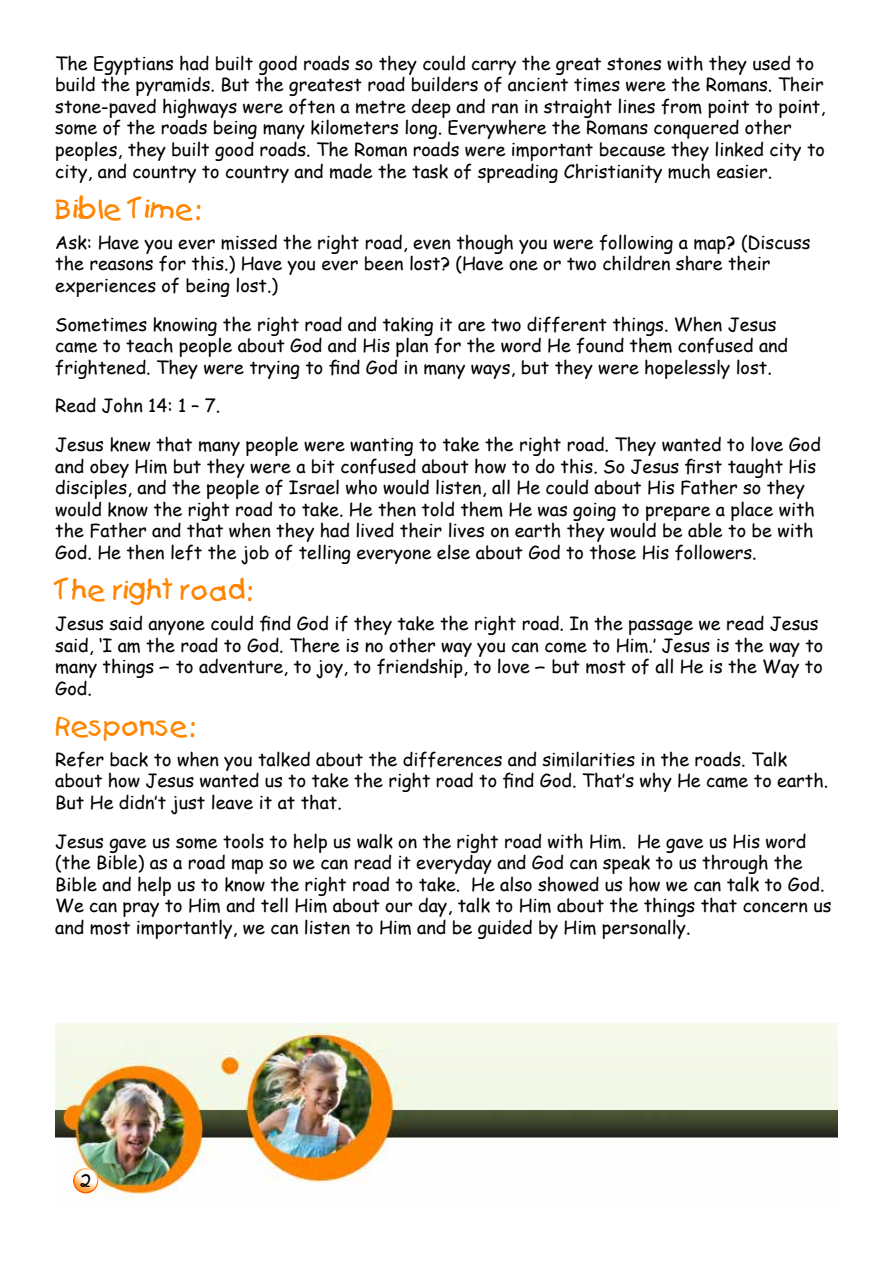
<style>
.page{position:relative;width:893px;height:1263px;background:#fff}
.page>*{position:absolute;margin:0;border:0;box-sizing:border-box;transform-origin:0 0}
.t1{font:27px "Kids Plain";color:#ff8500}
.t2{font:18px/21.6px "Comic Sans MS";color:#000}
.t3{font:18px "Kids Plain";color:#000}
.s1{font-family:"Kids Plain"}
</style>
<div class="page">
<img style="left:55px;top:1023px;width:783px;height:176px">
<div style="left:72px;top:1166px;width:29px;height:20px;background:#fff;opacity:.75"></div>
<div style="left:72px;top:1170px;width:29px;height:25px;background:#ff8500;opacity:.75"></div>
<p class="t2" style="left:55px;top:52px;width:772px">The Egyptians had built good roads so they could carry the great stones with they used to build the pyramids. But the greatest road builders of ancient times were the Romans. Their stone-paved highways were often a metre deep and ran in straight lines from point to point, some of the roads being many kilometers long. Everywhere the Romans conquered other peoples, they built good roads. The Roman roads were important because they linked city to city, and country to country and made the task of spreading Christianity much easier.</p>
<h1 class="t1" style="left:55px;top:192px;width:145px">Bible Time:</h1>
<p class="t2" style="left:55px;top:231px;width:757px">Ask: Have you ever missed the right road, even though you were following a map? (Discuss the reasons for this.) Have you ever been lost? (Have one or two children share their experiences of being lost.)</p>
<p class="t2" style="left:55px;top:313px;width:734px">Sometimes knowing the right road and taking it are two different things. When Jesus came to teach people about God and His plan for the word He found them confused and frightened. They were trying to find God in many ways, but they were hopelessly lost.</p>
<p class="t2" style="left:55px;top:386px;width:767px;line-height:38.5px">Read John 14: 1 – 7.<br>Jesus knew that many people were wanting to take the right road. They wanted to love God</p>
<p class="t2" style="left:55px;top:455px;width:762px">and obey Him but they were a bit confused about how to do this. So Jesus first taught His disciples, and the people of Israel who would listen, all He could about His Father so they would know the right road to take. He then told them He was going to prepare a place with the Father and that when they had lived their lives on earth they would be able to be with God. He then left the job of telling everyone else about God to those His followers.</p>
<h1 class="t1" style="left:55px;top:573px;width:197px">The right road:</h1>
<p class="t2" style="left:55px;top:612px;width:769px">Jesus said anyone could find God if they take the right road. In the passage we read Jesus said, ‘I am the road to God. There is no other way you can come to Him.’ Jesus is the way to many things <span class="s1">–</span> to adventure, to joy, to friendship, to love <span class="s1">–</span> but most of all He is the Way to God.</p>
<h1 class="t1" style="left:55px;top:709px;width:140px">Response:</h1>
<p class="t2" style="left:55px;top:748px;width:774px">Refer back to when you talked about the differences and similarities in the roads. Talk about how Jesus wanted us to take the right road to find God. That’s why He came to earth.<br>But He didn’t just leave it at that.</p>
<p class="t2" style="left:55px;top:830px;width:778px">Jesus gave us some tools to help us walk on the right road with Him. He gave us His word (the Bible) as a road map so we can read it everyday and God can speak to us through the Bible and help us to know the right road to take. He also showed us how we can talk to God.<br>We can pray to Him and tell Him about our day, talk to Him about the things that concern us and most importantly, we can listen to Him and be guided by Him personally.</p>
<p class="t3" style="left:80px;top:1169px;width:13px">2</p>
</div>
